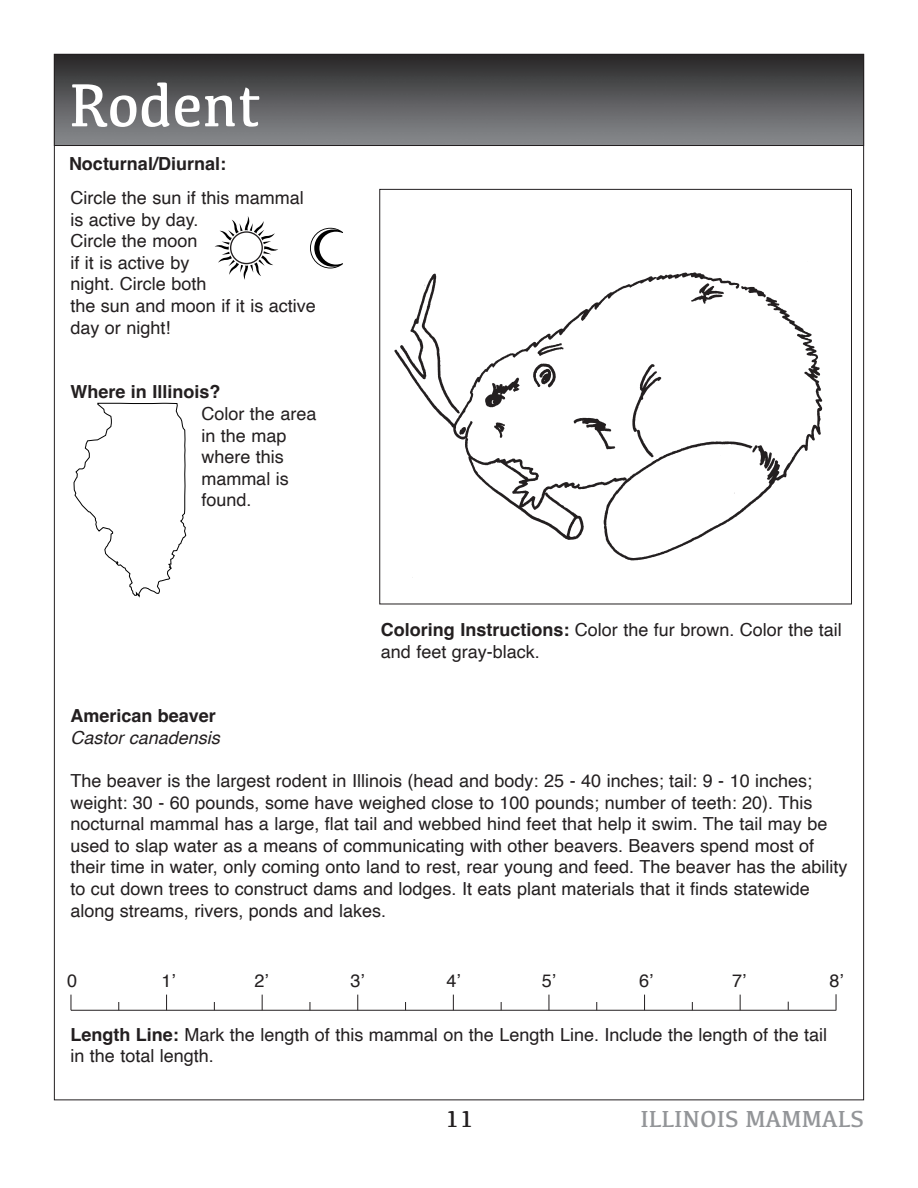
<style>
.page{position:relative;width:918px;height:1188px;background:#fff}
.page>*{position:absolute;margin:0;border:0;box-sizing:border-box;transform-origin:0 0}
.t1{font:63px "Kefa";color:#fff;scale:.95 1}
.t2{font:24px "Kefa";color:#939598}
.t3{font:24px "Kefa";color:#231f20}
.t4{font:18px/21.6px "Helvetica";color:#231f20}
.t5{font:700 18px "Helvetica";color:#231f20}
.t6{font:italic 18px "Helvetica";color:#231f20}
.s1{font-weight:700}
</style>
<div class="page">
<img style="left:56px;top:56px;width:806px;height:88px">
<div style="left:54px;top:54px;width:810px;height:92px;border:1px solid #231f20"></div>
<svg style="left:215px;top:216px;width:63px;height:64px"></svg>
<div style="left:230px;top:231px;width:33px;height:33px;border:1px solid #231f20;border-radius:50%"></div>
<svg style="left:310px;top:228px;width:33px;height:40px"></svg>
<img style="left:394px;top:272px;width:429px;height:306px">
<svg style="left:73px;top:403px;width:114px;height:195px"></svg>
<hr style="left:71px;top:1010px;width:765px;height:1px;background:#231f20">
<svg style="left:71px;top:995px;width:1px;height:15px"></svg>
<svg style="left:166px;top:995px;width:1px;height:15px"></svg>
<svg style="left:262px;top:995px;width:1px;height:15px"></svg>
<svg style="left:357px;top:995px;width:1px;height:15px"></svg>
<svg style="left:453px;top:995px;width:1px;height:15px"></svg>
<svg style="left:549px;top:995px;width:1px;height:15px"></svg>
<svg style="left:644px;top:995px;width:1px;height:15px"></svg>
<svg style="left:740px;top:995px;width:1px;height:15px"></svg>
<svg style="left:836px;top:994px;width:1px;height:16px"></svg>
<p class="t1" style="left:69px;top:66px;width:203px">Rodent</p>
<p class="t5" style="left:69px;top:152px;width:159px">Nocturnal/Diurnal:</p>
<p class="t4" style="left:70px;top:187px;width:247px">Circle the sun if this mammal is active by day.<br>Circle the moon<br>if it is active by<br>night. Circle both<br>the sun and moon if it is active day or night!</p>
<p class="t5" style="left:70px;top:381px;width:152px">Where in Illinois?</p>
<p class="t4" style="left:201px;top:403px;width:117px">Color the area in the map where this mammal is found.</p>
<p class="t4" style="left:381px;top:619px;width:463px"><span class="s1">Coloring Instructions:</span> Color the fur brown. Color the tail and feet gray-black.</p>
<p class="t5" style="left:70px;top:705px;width:147px">American beaver</p>
<p class="t6" style="left:70px;top:723px;width:151px">Castor canadensis</p>
<p class="t4" style="left:70px;top:770px;width:779px">The beaver is the largest rodent in Illinois (head and body: 25 - 40 inches; tail: 9 - 10 inches; weight: 30 - 60 pounds, some have weighed close to 100 pounds; number of teeth: 20). This nocturnal mammal has a large, flat tail and webbed hind feet that help it swim. The tail may be used to slap water as a means of communicating with other beavers. Beavers spend most of their time in water, only coming onto land to rest, rear young and feed. The beaver has the ability to cut down trees to construct dams and lodges. It eats plant materials that it finds statewide along streams, rivers, ponds and lakes.</p>
<p class="t4" style="left:67px;top:970px;width:12px">0</p>
<p class="t4" style="left:161px;top:970px;width:16px">1’</p>
<p class="t4" style="left:255px;top:970px;width:16px">2’</p>
<p class="t4" style="left:350px;top:970px;width:16px">3’</p>
<p class="t4" style="left:446px;top:970px;width:16px">4’</p>
<p class="t4" style="left:542px;top:970px;width:16px">5’</p>
<p class="t4" style="left:639px;top:970px;width:16px">6’</p>
<p class="t4" style="left:732px;top:970px;width:16px">7’</p>
<p class="t4" style="left:829px;top:970px;width:16px">8’</p>
<p class="t4" style="left:70px;top:1024px;width:758px"><span class="s1">Length Line:</span> Mark the length of this mammal on the Length Line. Include the length of the tail in the total length.</p>
<p class="t3" style="left:445px;top:1105px;width:30px">11</p>
<p class="t2" style="left:641px;top:1105px;width:225px">ILLINOIS MAMMALS</p>
</div>
